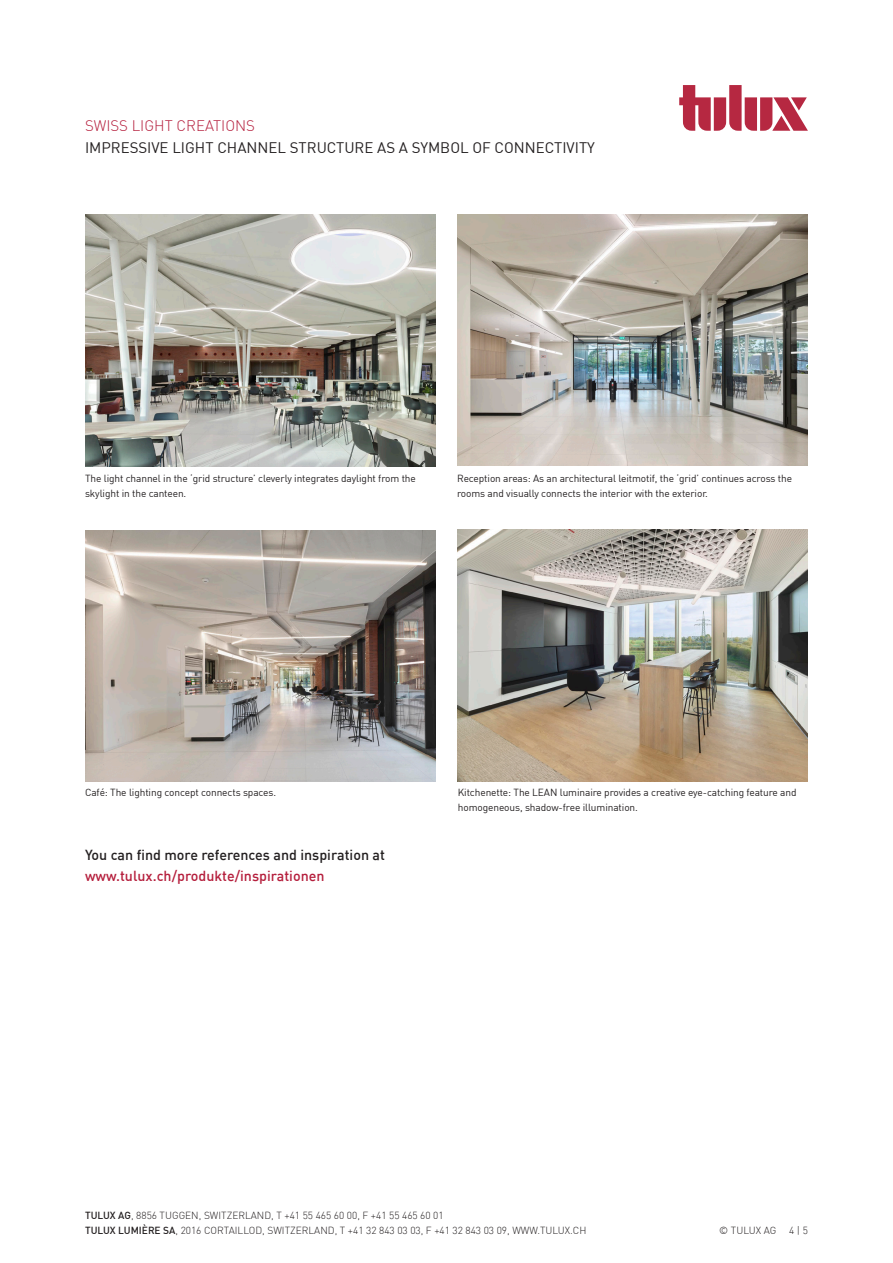
<style>
.page{position:relative;width:893px;height:1263px;background:#fff}
.page>*{position:absolute;margin:0;border:0;box-sizing:border-box;transform-origin:0 0}
.Titel{font:15px "DIN";color:#231f20}
.t1{font:300 15px "DIN";color:#b51e3c}
.Zwischentitel{font:500 14.25px "DIN";color:#231f20}
.Zwischentitel-2{font:500 14.25px "DIN";color:#b51e3c}
.Lauftext{font:10.2px/15px "DIN";letter-spacing:-.01em;color:#231f20}
.t2{font:300 10.2px/15px "DIN";color:#231f20}
.s1{font-weight:500}
</style>
<div class="page">
<svg style="left:679px;top:85px;width:129px;height:46px"></svg>
<img style="left:457px;top:215px;width:351px;height:250px">
<img style="left:85px;top:215px;width:351px;height:251px">
<img style="left:457px;top:530px;width:351px;height:252px">
<img style="left:85px;top:530px;width:351px;height:252px">
<h1 class="t1" style="left:85px;top:116px;width:172px">SWISS LIGHT CREATIONS</h1>
<p class="Titel" style="left:85px;top:138px;width:511px">IMPRESSIVE LIGHT CHANNEL STRUCTURE AS A SYMBOL OF CONNECTIVITY</p>
<p class="Lauftext" style="left:85px;top:471px;width:332px">The light channel in the ‘grid structure’ cleverly integrates daylight from the skylight in the canteen.</p>
<p class="Lauftext" style="left:457px;top:471px;width:336px">Reception areas: As an architectural leitmotif, the ‘grid’ continues across the rooms and visually connects the interior with the exterior.</p>
<p class="Lauftext" style="left:85px;top:785px;width:193px">Café: The lighting concept connects spaces.</p>
<p class="Lauftext" style="left:458px;top:785px;width:340px">Kitchenette: The LEAN luminaire provides a creative eye-catching feature and homogeneous, shadow-free illumination.</p>
<p class="Zwischentitel" style="left:85px;top:845px;width:301px">You can find more references and inspiration at</p>
<p class="Zwischentitel-2" style="left:85px;top:866px;width:241px">www.tulux.ch/produkte/inspirationen</p>
<p class="t2" style="left:85px;top:1208px;width:503px"><span class="s1">TULUX AG</span>, 8856 TUGGEN, SWITZERLAND, T +41 55 465 60 00, F +41 55 465 60 01<br><span class="s1">TULUX LUMIÈRE SA</span>, 2016 CORTAILLOD, SWITZERLAND, T +41 32 843 03 03, F +41 32 843 03 09, WWW.TULUX.CH</p>
<p class="t2" style="left:719px;top:1223px;width:58px">© TULUX AG</p>
<p class="t2" style="left:789px;top:1223px;width:20px">4 | 5</p>
</div>
